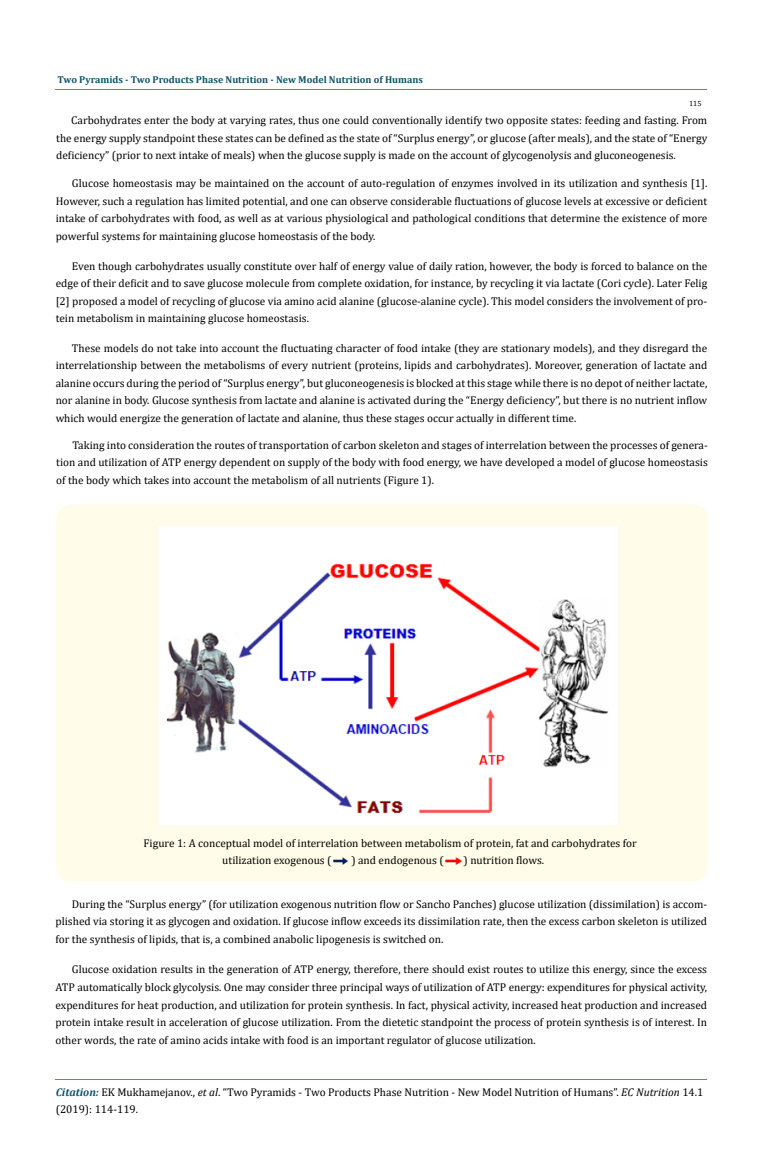
<style>
.page{position:relative;width:764px;height:1172px;background:#fff}
.page>*{position:absolute;margin:0;border:0;box-sizing:border-box;transform-origin:0 0}
.t1{font:11.25px/17.5px "Cambria";color:#000;text-align:justify}
.t2{font:700 10px "Cambria";color:#0e546a}
.t3{font:7.5px "Cambria";color:#000}
.s1{font-weight:700;font-style:italic;color:#0e546a}
.s2{font-style:italic}
</style>
<div class="page">
<hr style="left:55px;top:89px;width:652px;height:1px;background:#e05d1a">
<hr style="left:56px;top:1079px;width:651px;height:1px;background:#e05d1a">
<div style="left:56px;top:504px;width:652px;height:377px;background:#fffde9;border-radius:15px"></div>
<img style="left:159px;top:526px;width:458px;height:298px">
<img style="left:333px;top:857px;width:15px;height:7px">
<img style="left:446px;top:857px;width:16px;height:8px">
<p class="t2" style="left:57px;top:72px;width:367px">Two Pyramids - Two Products Phase Nutrition - New Model Nutrition of Humans</p>
<p class="t3" style="left:689px;top:99px;width:14px">115</p>
<p class="t1" style="left:56px;top:111px;width:652px;text-indent:15px">Carbohydrates enter the body at varying rates, thus one could conventionally identify two opposite states: feeding and fasting. From the energy supply standpoint these states can be defined as the state of “Surplus energy”, or glucose (after meals), and the state of “Energy deficiency” (prior to next intake of meals) when the glucose supply is made on the account of glycogenolysis and gluconeogenesis.</p>
<p class="t1" style="left:56px;top:175px;width:653px;text-indent:16px">Glucose homeostasis may be maintained on the account of auto-regulation of enzymes involved in its utilization and synthesis [1].<br>However, such a regulation has limited potential, and one can observe considerable fluctuations of glucose levels at excessive or deficient intake of carbohydrates with food, as well as at various physiological and pathological conditions that determine the existence of more powerful systems for maintaining glucose homeostasis of the body.</p>
<p class="t1" style="left:56px;top:257px;width:653px;text-indent:16px">Even though carbohydrates usually constitute over half of energy value of daily ration, however, the body is forced to balance on the edge of their deficit and to save glucose molecule from complete oxidation, for instance, by recycling it via lactate (Cori cycle). Later Felig [2] proposed a model of recycling of glucose via amino acid alanine (glucose-alanine cycle). This model considers the involvement of pro&shy;tein metabolism in maintaining glucose homeostasis.</p>
<p class="t1" style="left:56px;top:339px;width:653px;text-indent:16px">These models do not take into account the fluctuating character of food intake (they are stationary models), and they disregard the interrelationship between the metabolisms of every nutrient (proteins, lipids and carbohydrates). Moreover, generation of lactate and alanine occurs during the period of “Surplus energy”, but gluconeogenesis is blocked at this stage while there is no depot of neither lactate, nor alanine in body. Glucose synthesis from lactate and alanine is activated during the “Energy deficiency”, but there is no nutrient inflow which would energize the generation of lactate and alanine, thus these stages occur actually in different time.</p>
<p class="t1" style="left:56px;top:436px;width:653px;text-indent:16px">Taking into consideration the routes of transportation of carbon skeleton and stages of interrelation between the processes of genera&shy;tion and utilization of ATP energy dependent on supply of the body with food energy, we have developed a model of glucose homeostasis of the body which takes into account the metabolism of all nutrients (Figure 1).</p>
<p class="t1" style="left:222px;top:834px;width:416px;text-indent:-79px">Figure 1: A conceptual model of interrelation between metabolism of protein, fat and carbohydrates for utilization exogenous (</p>
<p class="t1" style="left:351px;top:851px;width:94px">) and endogenous (</p>
<p class="t1" style="left:463px;top:851px;width:82px">) nutrition flows.</p>
<p class="t1" style="left:56px;top:895px;width:653px;text-indent:16px">During the “Surplus energy” (for utilization exogenous nutrition flow or Sancho Panches) glucose utilization (dissimilation) is accom&shy;plished via storing it as glycogen and oxidation. If glucose inflow exceeds its dissimilation rate, then the excess carbon skeleton is utilized for the synthesis of lipids, that is, a combined anabolic lipogenesis is switched on.</p>
<p class="t1" style="left:56px;top:960px;width:653px;text-indent:16px">Glucose oxidation results in the generation of ATP energy, therefore, there should exist routes to utilize this energy, since the excess ATP automatically block glycolysis. One may consider three principal ways of utilization of ATP energy: expenditures for physical activity, expenditures for heat production, and utilization for protein synthesis. In fact, physical activity, increased heat production and increased protein intake result in acceleration of glucose utilization. From the dietetic standpoint the process of protein synthesis is of interest. In other words, the rate of amino acids intake with food is an important regulator of glucose utilization.</p>
<p class="t1" style="left:56px;top:1082px;width:649px"><span class="s1">Citation:</span> EK Mukhamejanov., <span class="s2">et al</span>. “Two Pyramids - Two Products Phase Nutrition - New Model Nutrition of Humans”. <span class="s2">EC Nutrition</span> 14.1 (2019): 114-119.</p>
</div>
